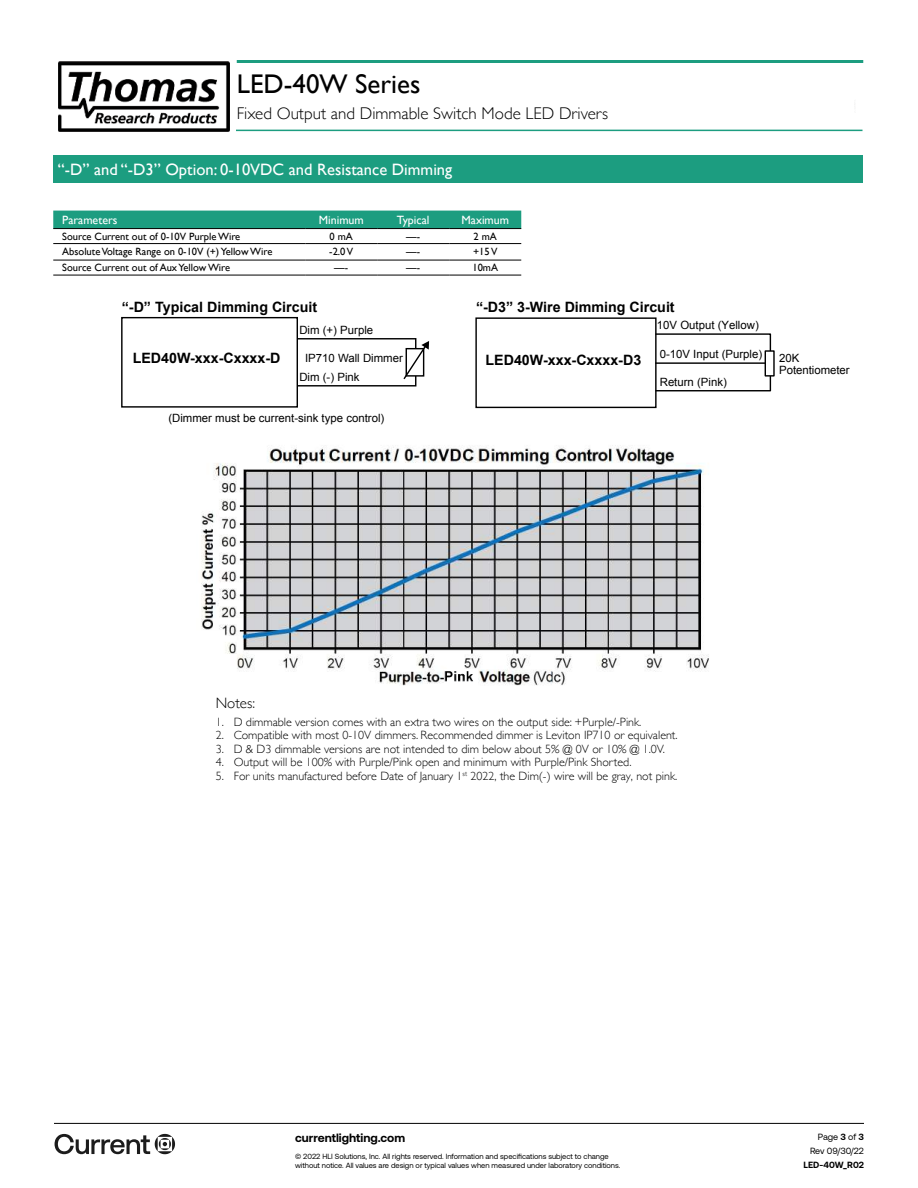
<style>
.page{position:relative;width:918px;height:1188px;background:#fff}
.page>*{position:absolute;margin:0;border:0;box-sizing:border-box;transform-origin:0 0}
.t1{font:27px "Gill Sans";color:#000}
.t2{font:300 16.95px "Gill Sans";color:#000}
.t3{font:16.5px "Gill Sans";color:#fff}
.t4{font:300 15px "Gill Sans";color:#000}
.t5{font:700 14.25px "Arial";color:#000}
.t6{font:300 12px "Gill Sans";color:#000}
.t7{font:12px "Gill Sans";color:#fff}
.t8{font:700 12px "Aeonik";color:#000}
.t9{font:11.4px/11.4px "Arial";color:#000}
.t10{font:10.5px "Gill Sans";color:#000}
.t11{font:9px/14.1px "Aeonik";letter-spacing:-.005em;color:#000;text-align:right}
.t12{font:700 9px "Aeonik";color:#000}
.t13{font:7.5px/9.8px "Aeonik";color:#000}
.s1{font-weight:700}
</style>
<div class="page">
<hr style="left:54px;top:1123px;width:810px;height:1px;background:#000">
<svg style="left:55px;top:1134px;width:120px;height:20px"></svg>
<img style="left:58px;top:62px;width:171px;height:69px">
<hr style="left:237px;top:60px;width:626px;height:3px;background:#1c9d80">
<hr style="left:236px;top:130px;width:627px;height:1px;background:#1c9d80">
<div style="left:53px;top:156px;width:810px;height:27px;background:#1c9d80"></div>
<div style="left:53px;top:211px;width:468px;height:17px;background:#1c9d80"></div>
<hr style="left:53px;top:243px;width:252px;height:1px;background:#000">
<hr style="left:305px;top:243px;width:72px;height:1px;background:#000">
<hr style="left:377px;top:243px;width:72px;height:1px;background:#000">
<hr style="left:449px;top:243px;width:72px;height:1px;background:#000">
<hr style="left:53px;top:260px;width:252px;height:1px;background:#000">
<hr style="left:305px;top:260px;width:72px;height:1px;background:#000">
<hr style="left:377px;top:260px;width:72px;height:1px;background:#000">
<hr style="left:449px;top:260px;width:72px;height:1px;background:#000">
<hr style="left:53px;top:275px;width:252px;height:1px;background:#000">
<hr style="left:305px;top:275px;width:72px;height:1px;background:#000">
<hr style="left:377px;top:275px;width:72px;height:1px;background:#000">
<hr style="left:449px;top:275px;width:72px;height:1px;background:#000">
<hr style="left:53px;top:228px;width:252px;height:1px;background:#000">
<hr style="left:305px;top:228px;width:72px;height:1px;background:#000">
<hr style="left:377px;top:228px;width:72px;height:1px;background:#000">
<hr style="left:449px;top:228px;width:72px;height:1px;background:#000">
<div style="left:269px;top:338px;width:147px;height:49px;border:1px solid #000"></div>
<div style="left:122px;top:318px;width:175px;height:89px;background:#fff"></div>
<div style="left:121px;top:317px;width:177px;height:91px;border:1px solid #000"></div>
<svg style="left:403px;top:341px;width:26px;height:40px"></svg>
<div style="left:475px;top:317px;width:182px;height:91px;border:1px solid #000"></div>
<div style="left:655px;top:333px;width:116px;height:58px;border:1px solid #000"></div>
<hr style="left:656px;top:362px;width:114px;height:2px;background:#000">
<div style="left:765px;top:351px;width:9px;height:25px;background:#fff"></div>
<div style="left:765px;top:350px;width:10px;height:27px;border:1px solid #000"></div>
<img style="left:201px;top:445px;width:508px;height:240px">
<div style="left:445px;top:669px;width:32px;height:19px;background:#fff"></div>
<img style="left:477px;top:670px;width:75px;height:16px">
<img style="left:445px;top:671px;width:28px;height:11px">
<h1 class="t1" style="left:237px;top:75px;width:185px">LED-40W Series</h1>
<h2 class="t2" style="left:237px;top:107px;width:373px">Fixed Output and Dimmable Switch Mode LED Drivers</h2>
<h3 class="t3" style="left:58px;top:164px;width:396px">ì-Dî and ì-D3î Option: 0-10VDC and Resistance Dimming</h3>
<p class="t7" style="left:62px;top:215px;width:57px">Parameters</p>
<p class="t7" style="left:319px;top:215px;width:47px">Minimum</p>
<p class="t7" style="left:397px;top:215px;width:34px">Typical</p>
<p class="t7" style="left:462px;top:215px;width:49px">Maximum</p>
<p class="t10" style="left:62px;top:232px;width:180px">Source Current out of 0-10V Purple Wire</p>
<p class="t10" style="left:330px;top:232px;width:25px">0 mA</p>
<p class="t10" style="left:406px;top:232px;width:15px">ó-</p>
<p class="t10" style="left:474px;top:232px;width:25px">2 mA</p>
<p class="t10" style="left:62px;top:248px;width:212px">AbsoluteVoltage Range on 0-10V (+)Yellow Wire</p>
<p class="t10" style="left:329px;top:248px;width:25px">-2.0V</p>
<p class="t10" style="left:406px;top:248px;width:15px">ó-</p>
<p class="t10" style="left:473px;top:248px;width:26px">+15V</p>
<p class="t10" style="left:62px;top:264px;width:170px">Source Current out of AuxYellow Wire</p>
<p class="t10" style="left:334px;top:264px;width:15px">ó-</p>
<p class="t10" style="left:406px;top:264px;width:15px">ó-</p>
<p class="t10" style="left:472px;top:264px;width:27px">10mA</p>
<p class="t5" style="left:122px;top:302px;width:197px">ì-Dî Typical Dimming Circuit</p>
<p class="t5" style="left:133px;top:353px;width:149px">LED40W-xxx-Cxxxx-D</p>
<p class="t9" style="left:299px;top:373px;width:62px">Dim (-) Pink</p>
<p class="t9" style="left:299px;top:325px;width:75px">Dim (+) Purple</p>
<p class="t9" style="left:305px;top:353px;width:99px">IP710 Wall Dimmer</p>
<p class="t9" style="left:168px;top:414px;width:218px">(Dimmer must be current-sink type control)</p>
<p class="t5" style="left:476px;top:302px;width:200px">ì-D3î 3-Wire Dimming Circuit</p>
<p class="t5" style="left:486px;top:354px;width:157px">LED40W-xxx-Cxxxx-D3</p>
<p class="t9" style="left:779px;top:353px;width:72px">20K<br>Potentiometer</p>
<p class="t9" style="left:657px;top:320px;width:103px">10V Output (Yellow)</p>
<p class="t9" style="left:660px;top:349px;width:104px">0-10V Input (Purple)</p>
<p class="t9" style="left:660px;top:377px;width:69px">Return (Pink)</p>
<p class="t4" style="left:216px;top:697px;width:41px">Notes:</p>
<p class="t6" style="left:216px;top:717px;width:427px">1. D dimmable version comes with an extra two wires on the output side: +Purple/-Pink.</p>
<p class="t6" style="left:216px;top:731px;width:463px">2. Compatible with most 0-10V dimmers. Recommended dimmer is Leviton IP710 or equivalent.</p>
<p class="t6" style="left:216px;top:744px;width:451px">3. D &amp; D3 dimmable versions are not intended to dim below about 5% @ 0V or 10% @ 1.0V.</p>
<p class="t6" style="left:216px;top:758px;width:417px">4. Output will be 100% with Purple/Pink open and minimum with Purple/Pink Shorted.</p>
<p class="t6" style="left:216px;top:772px;width:463px">5. For units manufactured before Date of January 1<sup>st</sup> 2022, the Dim(-) wire will be gray, not pink.</p>
<p class="t8" style="left:295px;top:1133px;width:112px">currentlighting.com</p>
<p class="t13" style="left:295px;top:1152px;width:327px">© 2022 HLI Solutions, Inc. All rights reserved. Information and specifications subject to change without notice. All values are design or typical values when measured under laboratory conditions.</p>
<p class="t11" style="left:810px;top:1131px;width:55px">Page <span class="s1">3</span> of <span class="s1">3<br></span>Rev 09/30/22</p>
<p class="t12" style="left:803px;top:1162px;width:62px">LED-40W_R02</p>
</div>
